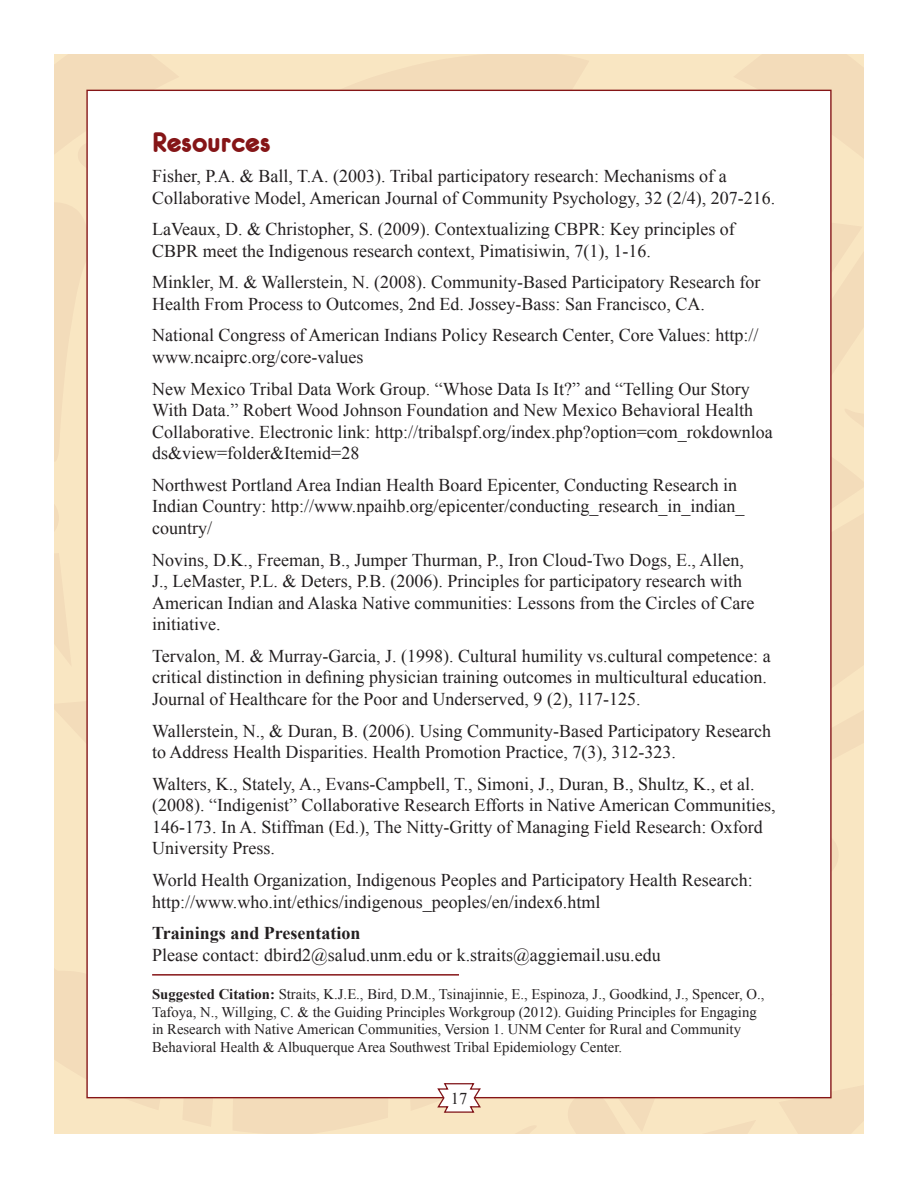
<style>
.page{position:relative;width:918px;height:1188px;background:#fff}
.page>*{position:absolute;margin:0;border:0;box-sizing:border-box;transform-origin:0 0}
.t1{font:30px "Eurofurencebold";color:#851517}
.t2{font:18px/21.6px "Times New Roman";color:#231f20}
.t3{font:700 18px "Times New Roman";color:#231f20}
.t4{font:16.5px "Times New Roman";color:#231f20}
.t5{font:14.7px/17.7px "Times New Roman";color:#231f20}
.s1{font-weight:700}
</style>
<div class="page">
<div style="left:54px;top:485px;width:32px;height:215px;background:#f9e6c2"></div>
<svg style="left:425px;top:54px;width:126px;height:36px;background:#f2dab8"></svg>
<div style="left:832px;top:554px;width:32px;height:91px;background:#f3dcba"></div>
<svg style="left:832px;top:645px;width:32px;height:146px;background:#f6e1be"></svg>
<div style="left:232px;top:1098px;width:99px;height:36px;background:#f3dcba"></div>
<svg style="left:54px;top:855px;width:170px;height:279px;background:#f6e2bf"></svg>
<svg style="left:54px;top:54px;width:371px;height:431px;background:#f5e0bd"></svg>
<svg style="left:54px;top:494px;width:5px;height:47px"></svg>
<svg style="left:54px;top:553px;width:18px;height:114px;background:#f5e0bd"></svg>
<svg style="left:54px;top:700px;width:32px;height:98px;background:#f7e3c0"></svg>
<svg style="left:551px;top:54px;width:313px;height:500px;background:#f5e0bd"></svg>
<div style="left:791px;top:831px;width:48px;height:47px;background:#f3dcba;border-radius:50%"></div>
<div style="left:86px;top:90px;width:746px;height:1008px;background:#fff;border:1px solid #851517"></div>
<svg style="left:331px;top:904px;width:533px;height:230px"></svg>
<hr style="left:152px;top:974px;width:307px;height:2px;background:#851517">
<p class="t1" style="left:152px;top:127px;width:120px">Resources</p>
<p class="t2" style="left:152px;top:165px;width:625px">Fisher, P.A. &amp; Ball, T.A. (2003). Tribal participatory research: Mechanisms of a<br>Collaborative Model, American Journal of Community Psychology, 32 (2/4), 207-216.</p>
<p class="t2" style="left:152px;top:218px;width:584px">LaVeaux, D. &amp; Christopher, S. (2009). Contextualizing CBPR: Key principles of<br>CBPR meet the Indigenous research context, Pimatisiwin, 7(1), 1-16.</p>
<p class="t2" style="left:152px;top:271px;width:610px">Minkler, M. &amp; Wallerstein, N. (2008). Community-Based Participatory Research for<br>Health From Process to Outcomes, 2nd Ed. Jossey-Bass: San Francisco, CA.</p>
<p class="t2" style="left:152px;top:324px;width:608px">National Congress of American Indians Policy Research Center, Core Values: http:// www.ncaiprc.org/core-values</p>
<p class="t2" style="left:152px;top:377px;width:622px">New Mexico Tribal Data Work Group. “Whose Data Is It?” and “Telling Our Story With Data.” Robert Wood Johnson Foundation and New Mexico Behavioral Health Collaborative. Electronic link: http://tribalspf.org/index.php?option=com_rokdownloa ds&amp;view=folder&amp;Itemid=28</p>
<p class="t2" style="left:152px;top:474px;width:594px">Northwest Portland Area Indian Health Board Epicenter, Conducting Research in<br>Indian Country: http://www.npaihb.org/epicenter/conducting_research_in_indian_ country/</p>
<p class="t2" style="left:152px;top:548px;width:604px">Novins, D.K., Freeman, B., Jumper Thurman, P., Iron Cloud-Two Dogs, E., Allen, J., LeMaster, P.L. &amp; Deters, P.B. (2006). Principles for participatory research with American Indian and Alaska Native communities: Lessons from the Circles of Care initiative.</p>
<p class="t2" style="left:152px;top:645px;width:620px">Tervalon, M. &amp; Murray-Garcia, J. (1998). Cultural humility vs.cultural competence: a critical distinction in defining physician training outcomes in multicultural education.<br>Journal of Healthcare for the Poor and Underserved, 9 (2), 117-125.</p>
<p class="t2" style="left:152px;top:719px;width:620px">Wallerstein, N., &amp; Duran, B. (2006). Using Community-Based Participatory Research to Address Health Disparities. Health Promotion Practice, 7(3), 312-323.</p>
<p class="t2" style="left:152px;top:773px;width:625px">Walters, K., Stately, A., Evans-Campbell, T., Simoni, J., Duran, B., Shultz, K., et al. (2008). “Indigenist” Collaborative Research Efforts in Native American Communities, 146-173. In A. Stiffman (Ed.), The Nitty-Gritty of Managing Field Research: Oxford University Press.</p>
<p class="t2" style="left:152px;top:869px;width:602px">World Health Organization, Indigenous Peoples and Participatory Health Research: http://www.who.int/ethics/indigenous_peoples/en/index6.html</p>
<p class="t3" style="left:152px;top:921px;width:210px">Trainings and Presentation</p>
<p class="t2" style="left:152px;top:944px;width:510px">Please contact: dbird2@salud.unm.edu or k.straits@aggiemail.usu.edu</p>
<p class="t5" style="left:152px;top:985px;width:614px"><span class="s1">Suggested Citation:</span> Straits, K.J.E., Bird, D.M., Tsinajinnie, E., Espinoza, J., Goodkind, J., Spencer, O., Tafoya, N., Willging, C. &amp; the Guiding Principles Workgroup (2012). Guiding Principles for Engaging in Research with Native American Communities, Version 1. UNM Center for Rural and Community Behavioral Health &amp; Albuquerque Area Southwest Tribal Epidemiology Center.</p>
<p class="t4" style="left:451px;top:1087px;width:18px">17</p>
</div>
